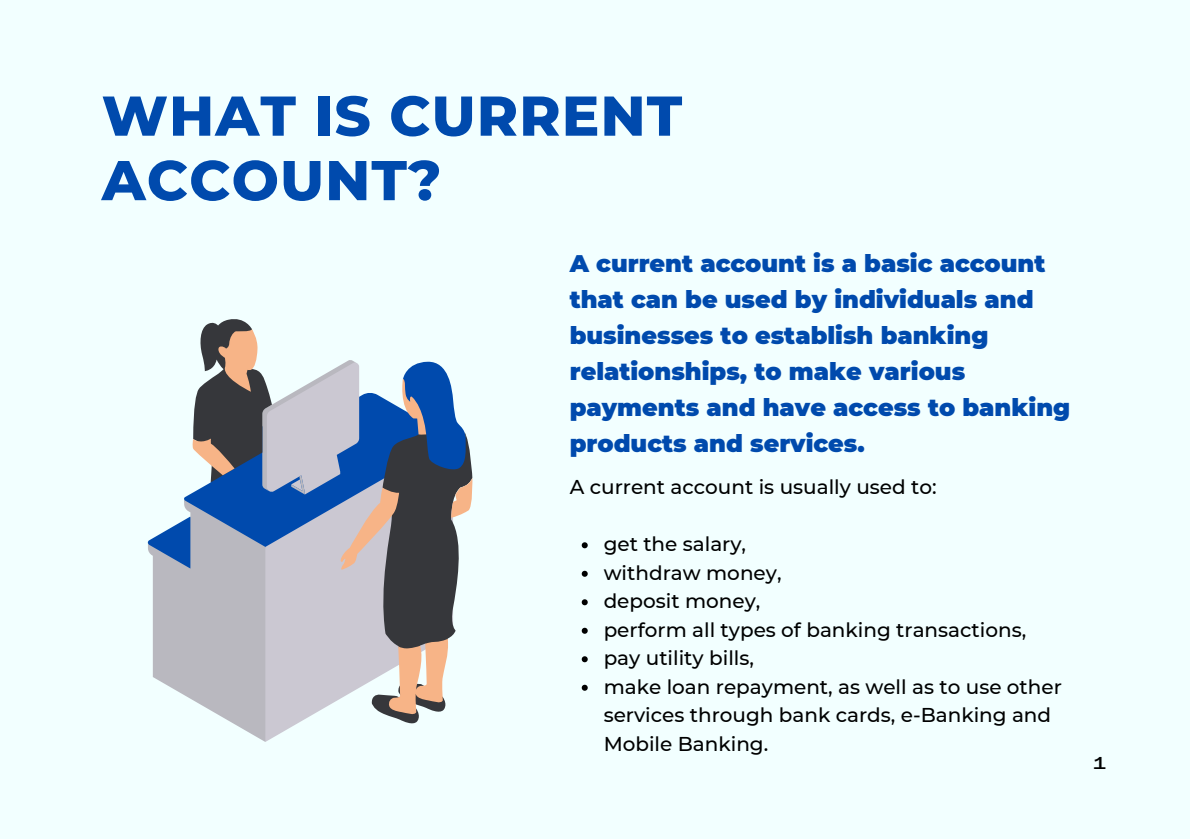
<style>
.page{position:relative;width:1190px;height:839px;background:#fff}
.page>*{position:absolute;margin:0;border:0;box-sizing:border-box;transform-origin:0 0}
.t1{font:800 56px/64.4px "Montserrat";letter-spacing:.02em;color:#004aad}
.t2{font:900 24px/36px "Montserrat";color:#004aad}
.t3{font:500 20px/28.4px "Montserrat";color:#000}
.t4{font:500 17px "Agrandir Grand";color:#000}
</style>
<div class="page">
<div style="left:0;top:0;width:1190px;height:838px;background:#f2ffff"></div>
<svg style="left:148px;top:493px;width:146px;height:249px"></svg>
<svg style="left:193px;top:319px;width:226px;height:406px"></svg>
<svg style="left:192px;top:329px;width:281px;height:387px"></svg>
<svg style="left:582px;top:542px;width:6px;height:6px"></svg>
<svg style="left:582px;top:570px;width:6px;height:6px"></svg>
<svg style="left:582px;top:599px;width:6px;height:6px"></svg>
<svg style="left:582px;top:627px;width:6px;height:6px"></svg>
<svg style="left:582px;top:656px;width:6px;height:6px"></svg>
<svg style="left:582px;top:684px;width:6px;height:6px"></svg>
<p class="t1" style="left:102px;top:83px;width:582px">WHAT IS CURRENT<br>ACCOUNT?</p>
<p class="t2" style="left:570px;top:245px;width:502px">A current account is a basic account that can be used by individuals and businesses to establish banking relationships, to make various payments and have access to banking products and services.</p>
<p class="t3" style="left:570px;top:473px;width:368px">A current account is usually used to:</p>
<p class="t3" style="left:604px;top:530px;width:144px">get the salary,</p>
<p class="t3" style="left:604px;top:558px;width:179px">withdraw money,</p>
<p class="t3" style="left:604px;top:587px;width:158px">deposit money,</p>
<p class="t3" style="left:604px;top:615px;width:424px">perform all types of banking transactions,</p>
<p class="t3" style="left:604px;top:644px;width:152px">pay utility bills,</p>
<p class="t3" style="left:604px;top:672px;width:460px">make loan repayment, as well as to use other services through bank cards, e-Banking and<br>Mobile Banking.</p>
<p class="t4" style="left:1094px;top:756px;width:13px">1</p>
</div>
